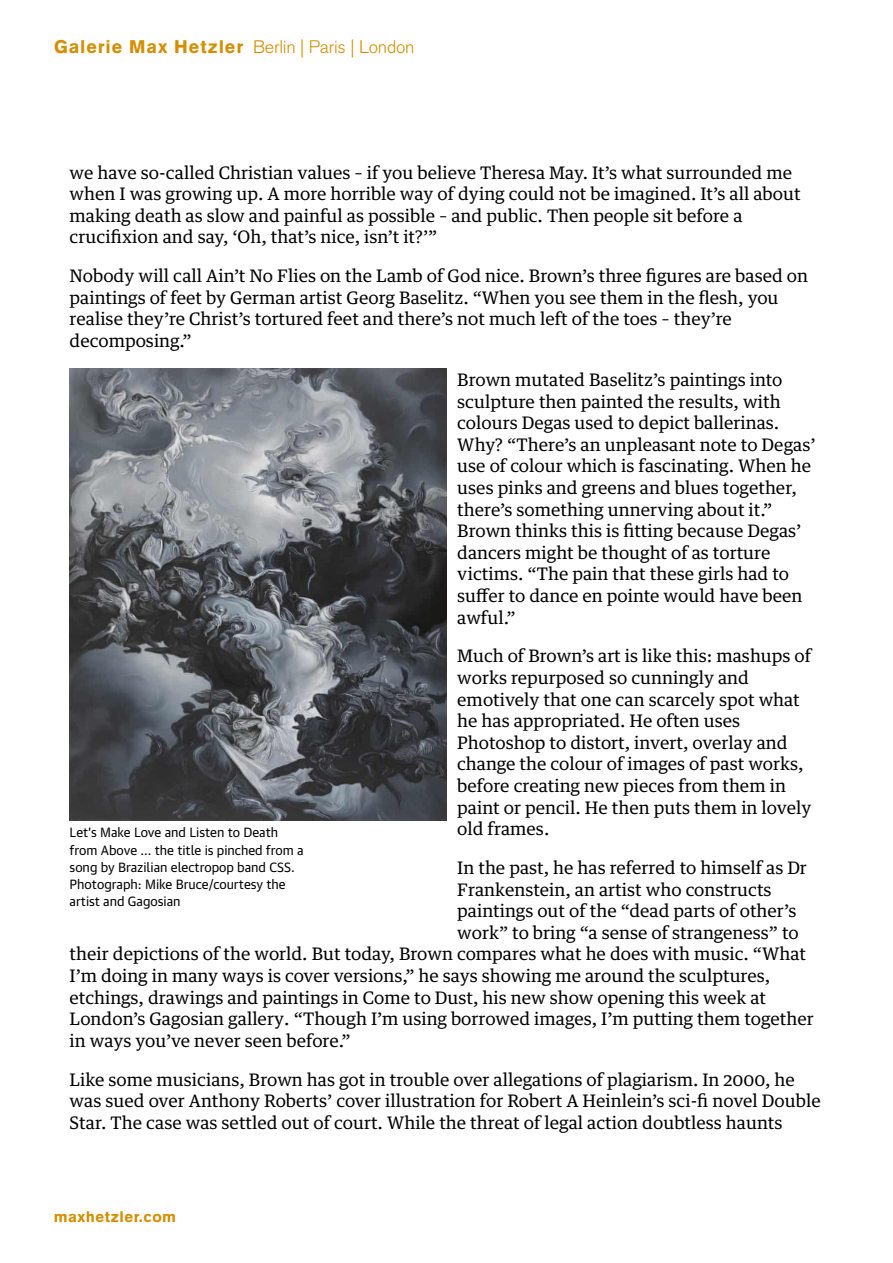
<style>
.page{position:relative;width:893px;height:1263px;background:#fff}
.page>*{position:absolute;margin:0;border:0;box-sizing:border-box;transform-origin:0 0}
.t1{font:18px "Akzidenz Grotesk BE Light Os F";letter-spacing:-.015em;color:#d48e00}
.t2{font:17.25px/21.6px "Guardian Text Egyptian";color:#000}
.t3{font:900 15px "Akzidenz Grotesk";letter-spacing:.03em;color:#d48e00}
.t4{font:12.9px/17.2px "Guardian Text Sans";color:#000}
.s1{font-family:"Akzidenz Grotesk";font-weight:900}
</style>
<div class="page">
<img style="left:70px;top:369px;width:376px;height:451px">
<p class="t1" style="left:54px;top:37px;width:362px"><span class="s1">Galerie Max Hetzler</span> Berlin | Paris | London</p>
<p class="t2" style="left:70px;top:160px;width:732px">we have so-called Christian values – if you believe Theresa May. It’s what surrounded me when I was growing up. A more horrible way of dying could not be imagined. It’s all about making death as slow and painful as possible – and public. Then people sit before a crucifixion and say, ‘Oh, that’s nice, isn’t it?’”</p>
<p class="t2" style="left:70px;top:264px;width:740px">Nobody will call Ain’t No Flies on the Lamb of God nice. Brown’s three figures are based on paintings of feet by German artist Georg Baselitz. “When you see them in the flesh, you realise they’re Christ’s tortured feet and there’s not much left of the toes – they’re decomposing.”</p>
<p class="t2" style="left:457px;top:367px;width:360px">Brown mutated Baselitz’s paintings into sculpture then painted the results, with colours Degas used to depict ballerinas.<br>Why? “There’s an unpleasant note to Degas’ use of colour which is fascinating. When he uses pinks and greens and blues together, there’s something unnerving about it.” Brown thinks this is fitting because Degas’ dancers might be thought of as torture victims. “The pain that these girls had to suffer to dance en pointe would have been awful.”</p>
<p class="t2" style="left:457px;top:644px;width:356px">Much of Brown’s art is like this: mashups of works repurposed so cunningly and emotively that one can scarcely spot what he has appropriated. He often uses Photoshop to distort, invert, overlay and change the colour of images of past works, before creating new pieces from them in paint or pencil. He then puts them in lovely old frames.</p>
<p class="t2" style="left:457px;top:855px;width:351px">In the past, he has referred to himself as Dr</p>
<p class="t2" style="left:457px;top:877px;width:316px">Frankenstein, an artist who constructs</p>
<p class="t2" style="left:457px;top:898px;width:341px">paintings out of the “dead parts of other’s</p>
<p class="t2" style="left:457px;top:920px;width:343px">work” to bring “a sense of strangeness” to</p>
<p class="t2" style="left:70px;top:942px;width:738px">their depictions of the world. But today, Brown compares what he does with music. “What</p>
<p class="t2" style="left:70px;top:963px;width:702px">I’m doing in many ways is cover versions,” he says showing me around the sculptures,</p>
<p class="t2" style="left:70px;top:985px;width:698px">etchings, drawings and paintings in Come to Dust, his new show opening this week at</p>
<p class="t2" style="left:70px;top:1006px;width:746px">London’s Gagosian gallery. “Though I’m using borrowed images, I’m putting them together</p>
<p class="t2" style="left:70px;top:1028px;width:283px">in ways you’ve never seen before.”</p>
<p class="t2" style="left:70px;top:1067px;width:753px">Like some musicians, Brown has got in trouble over allegations of plagiarism. In 2000, he was sued over Anthony Roberts’ cover illustration for Robert A Heinlein’s sci-fi novel Double<br>Star. The case was settled out of court. While the threat of legal action doubtless haunts</p>
<p class="t4" style="left:70px;top:822px;width:235px">Let’s Make Love and Listen to Death from Above … the title is pinched from a song by Brazilian electropop band CSS.<br>Photograph: Mike Bruce/courtesy the artist and Gagosian</p>
<p class="t3" style="left:54px;top:1207px;width:124px">maxhetzler.com</p>
</div>
